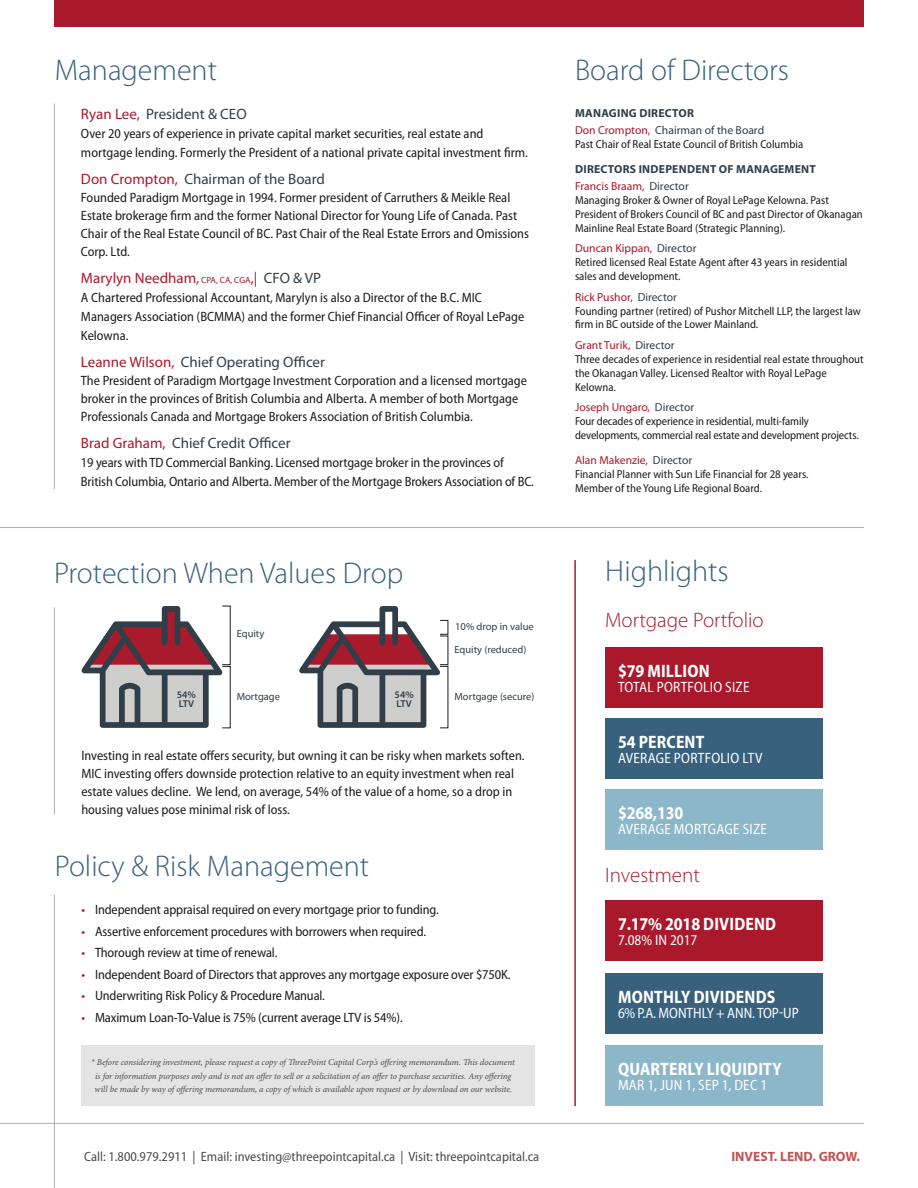
<style>
.page{position:relative;width:918px;height:1188px;background:#fff}
.page>*{position:absolute;margin:0;border:0;box-sizing:border-box;transform-origin:0 0}
.t1{font:300 30px "Myriad Pro";color:#37617d}
.t2{font:300 21px "Myriad Pro";color:#aa182c}
.t3{font:700 semi-condensed 18px "Myriad Pro";letter-spacing:.01em;color:#fff;scale:.96 1}
.t4{font:15px "Myriad Pro";color:#323e48}
.t5{font:semi-condensed 15px "Myriad Pro";letter-spacing:.02em;color:#fff;scale:.96 1}
.t6{font:15px "Myriad Pro";color:#aa182c}
.t7{font:semi-condensed 15px "Myriad Pro";color:#fff;scale:.96 1}
.t8{font:semi-condensed 13.5px/18px "Myriad Pro";color:#1c1c1a}
.t9{font:semi-condensed 13.5px "Myriad Pro";color:#4a4b4b}
.t10{font:700 13.5px "Myriad Pro";color:#c15251}
.t11{font:semi-condensed 11.7px/14px "Myriad Pro";color:#1c1c1a}
.t12{font:700 11.7px/17.4px "Myriad Pro";letter-spacing:.02em;color:#323e48}
.t13{font:11.7px/17.4px "Myriad Pro";color:#323e48}
.t14{font:10.5px/22.8px "Myriad Pro";color:#303e49}
.t15{font:600 10.05px/9.3px "Myriad Pro";color:#303e49}
.t16{font:italic 9px/13.5px "Minion Pro";letter-spacing:-.01em;color:#4a4b4b;text-align:center}
.s1{color:#aa182c}
.s2{font-size:9px}
.s3{color:#323e48}
.s4{font-weight:700}
.s5{font-weight:400;color:#aa182c}
.s6{font-weight:400}
.s7{font-stretch:normal;color:#aa182c}
.s8{font-stretch:normal;color:#323e48}
</style>
<div class="page">
<div style="left:54px;top:0;width:810px;height:27px;background:#aa182c"></div>
<hr style="left:54px;top:607px;width:1px;height:208px;background:#b1b1b2">
<hr style="left:54px;top:895px;width:1px;height:293px;background:#b1b1b2">
<hr style="left:54px;top:104px;width:1px;height:385px;background:#b1b1b2">
<hr style="left:0;top:1123px;width:864px;height:1px;background:#b1b1b2">
<hr style="left:0;top:527px;width:864px;height:1px;background:#b1b1b2">
<svg style="left:82px;top:606px;width:140px;height:122px"></svg>
<svg style="left:299px;top:606px;width:141px;height:122px"></svg>
<div style="left:440px;top:620px;width:8px;height:15px;border:1px solid #1c1c1a"></div>
<div style="left:605px;top:647px;width:218px;height:61px;background:#aa182c"></div>
<div style="left:605px;top:901px;width:218px;height:60px;background:#aa182c"></div>
<div style="left:605px;top:718px;width:218px;height:61px;background:#37617d"></div>
<div style="left:605px;top:973px;width:218px;height:61px;background:#37617d"></div>
<div style="left:605px;top:789px;width:218px;height:61px;background:#8bb7c9"></div>
<div style="left:605px;top:1045px;width:218px;height:61px;background:#8bb7c9"></div>
<div style="left:81px;top:1045px;width:454px;height:61px;background:#e4e4e4"></div>
<hr style="left:574px;top:560px;width:2px;height:546px;background:#aa182c">
<h1 class="t1" style="left:55px;top:53px;width:164px">Management</h1>
<h1 class="t1" style="left:575px;top:53px;width:216px">Board of Directors</h1>
<p class="t4" style="left:81px;top:106px;width:167px"><span class="s1">Ryan Lee,</span> President &amp; CEO</p>
<p class="t8" style="left:81px;top:124px;width:448px;line-height:18.8px">Over 20 years of experience in private capital market securities, real estate and mortgage lending. Formerly the President of a national private capital investment firm.</p>
<p class="t4" style="left:81px;top:171px;width:246px"><span class="s1">Don Crompton,</span> Chairman of the Board</p>
<p class="t8" style="left:81px;top:189px;width:450px">Founded Paradigm Mortgage in 1994. Former president of Carruthers &amp; Meikle Real Estate brokerage firm and the former National Director for Young Life of Canada. Past Chair of the Real Estate Council of BC. Past Chair of the Real Estate Errors and Omissions Corp. Ltd.</p>
<p class="t6" style="left:81px;top:270px;width:242px">Marylyn Needham, <span class="s2">CPA, CA, CGA</span>,| <span class="s3">CFO &amp; VP</span></p>
<p class="t8" style="left:81px;top:288px;width:445px;line-height:18.8px">A Chartered Professional Accountant, Marylyn is also a Director of the B.C. MIC<br>Managers Association (BCMMA) and the former Chief Financial Officer of Royal LePage<br>Kelowna.</p>
<p class="t4" style="left:81px;top:354px;width:246px"><span class="s1">Leanne Wilson,</span> Chief Operating Officer</p>
<p class="t8" style="left:81px;top:372px;width:448px">The President of Paradigm Mortgage Investment Corporation and a licensed mortgage broker in the provinces of British Columbia and Alberta. A member of both Mortgage<br>Professionals Canada and Mortgage Brokers Association of British Columbia.</p>
<p class="t4" style="left:81px;top:435px;width:211px"><span class="s1">Brad Graham,</span> Chief Credit Officer</p>
<p class="t8" style="left:81px;top:453px;width:454px;line-height:18.8px">19 years with TD Commercial Banking. Licensed mortgage broker in the provinces of<br>British Columbia, Ontario and Alberta. Member of the Mortgage Brokers Association of BC.</p>
<p class="t13" style="left:575px;top:104px;width:191px"><span class="s4">MANAGING DIRECTOR<br></span><span class="s1">Don Crompton,</span> Chairman of the Board</p>
<p class="t11" style="left:575px;top:137px;width:230px">Past Chair of Real Estate Council of British Columbia</p>
<p class="t12" style="left:575px;top:160px;width:242px">DIRECTORS INDEPENDENT OF MANAGEMENT<br><span class="s5">Francis Braam,</span> <span class="s6">Director</span></p>
<p class="t11" style="left:575px;top:193px;width:289px">Managing Broker &amp; Owner of Royal LePage Kelowna. Past<br>President of Brokers Council of BC and past Director of Okanagan<br>Mainline Real Estate Board (Strategic Planning).</p>
<p class="t11" style="left:575px;top:242px;width:274px"><span class="s7">Duncan Kippan,</span> <span class="s8">Director<br></span>Retired licensed Real Estate Agent after 43 years in residential sales and development.</p>
<p class="t11" style="left:575px;top:290px;width:287px"><span class="s7">Rick Pushor,</span> <span class="s8">Director<br></span>Founding partner (retired) of Pushor Mitchell LLP, the largest law firm in BC outside of the Lower Mainland.</p>
<p class="t11" style="left:575px;top:338px;width:290px"><span class="s7">Grant Turik,</span> <span class="s8">Director<br></span>Three decades of experience in residential real estate throughout the Okanagan Valley. Licensed Realtor with Royal LePage Kelowna.</p>
<p class="t11" style="left:575px;top:401px;width:285px"><span class="s7">Joseph Ungaro,</span> <span class="s8">Director<br></span>Four decades of experience in residential, multi-family developments, commercial real estate and development projects.</p>
<p class="t11" style="left:575px;top:453px;width:235px"><span class="s7">Alan Makenzie,</span> <span class="s8">Director<br></span>Financial Planner with Sun Life Financial for 28 years.<br>Member of the Young Life Regional Board.</p>
<h1 class="t1" style="left:54px;top:556px;width:351px">Protection When Values Drop</h1>
<h1 class="t1" style="left:605px;top:555px;width:125px">Highlights</h1>
<h2 class="t2" style="left:605px;top:609px;width:160px">Mortgage Portfolio</h2>
<p class="t14" style="left:454px;top:615px;width:81px">10% drop in value<br>Equity (reduced)</p>
<p class="t14" style="left:237px;top:622px;width:29px">Equity</p>
<p class="t15" style="left:177px;top:690px;width:21px">54%<br>LTV</p>
<p class="t14" style="left:237px;top:685px;width:45px">Mortgage</p>
<p class="t15" style="left:395px;top:690px;width:21px">54%</p>
<p class="t14" style="left:454px;top:685px;width:81px">Mortgage (secure)</p>
<p class="t15" style="left:396px;top:699px;width:17px">LTV</p>
<p class="t8" style="left:81px;top:747px;width:445px">Investing in real estate offers security, but owning it can be risky when markets soften.<br>MIC investing offers downside protection relative to an equity investment when real estate values decline. We lend, on average, 54% of the value of a home, so a drop in housing values pose minimal risk of loss.</p>
<h1 class="t1" style="left:55px;top:849px;width:316px">Policy &amp; Risk Management</h1>
<p class="t8" style="left:82px;top:901px;width:359px"><span class="s1">•</span> Independent appraisal required on every mortgage prior to funding.</p>
<p class="t8" style="left:82px;top:923px;width:346px"><span class="s1">•</span> Assertive enforcement procedures with borrowers when required.</p>
<p class="t8" style="left:82px;top:944px;width:197px"><span class="s1">•</span> Thorough review at time of renewal.</p>
<p class="t8" style="left:82px;top:966px;width:431px"><span class="s1">•</span> Independent Board of Directors that approves any mortgage exposure over $750K.</p>
<p class="t8" style="left:82px;top:987px;width:245px"><span class="s1">•</span> Underwriting Risk Policy &amp; Procedure Manual.</p>
<p class="t8" style="left:82px;top:1009px;width:323px"><span class="s1">•</span> Maximum Loan-To-Value is 75% (current average LTV is 54%).</p>
<p class="t16" style="left:91px;top:1056px;width:425px">* Before considering investment, please request a copy of ThreePoint Capital Corp.’s offering memorandum. This document is for information purposes only and is not an offer to sell or a solicitation of an offer to purchase securities. Any offering will be made by way of offering memorandum, a copy of which is available upon request or by download on our website.</p>
<h3 class="t3" style="left:618px;top:660px;width:97px">$79 MILLION</h3>
<p class="t5" style="left:618px;top:678px;width:138px">TOTAL PORTFOLIO SIZE</p>
<h3 class="t3" style="left:618px;top:731px;width:92px">54 PERCENT</h3>
<p class="t5" style="left:618px;top:749px;width:152px">AVERAGE PORTFOLIO LTV</p>
<h3 class="t3" style="left:618px;top:802px;width:70px">$268,130</h3>
<p class="t5" style="left:618px;top:820px;width:157px">AVERAGE MORTGAGE SIZE</p>
<h2 class="t2" style="left:605px;top:863px;width:96px">Investment</h2>
<h3 class="t3" style="left:618px;top:914px;width:166px">7.17% 2018 DIVIDEND</h3>
<p class="t5" style="left:618px;top:932px;width:84px">7.08% IN 2017</p>
<h3 class="t3" style="left:618px;top:987px;width:165px">MONTHLY DIVIDENDS</h3>
<p class="t7" style="left:618px;top:1004px;width:190px">6% P.A. MONTHLY + ANN. TOP-UP</p>
<h3 class="t3" style="left:618px;top:1059px;width:172px">QUARTERLY LIQUIDITY</h3>
<p class="t5" style="left:618px;top:1077px;width:157px">MAR 1, JUN 1, SEP 1, DEC 1</p>
<p class="t9" style="left:84px;top:1149px;width:457px">Call: 1.800.979.2911 | Email: investing@threepointcapital.ca | Visit: threepointcapital.ca</p>
<p class="t10" style="left:731px;top:1149px;width:130px">INVEST. LEND. GROW.</p>
</div>
